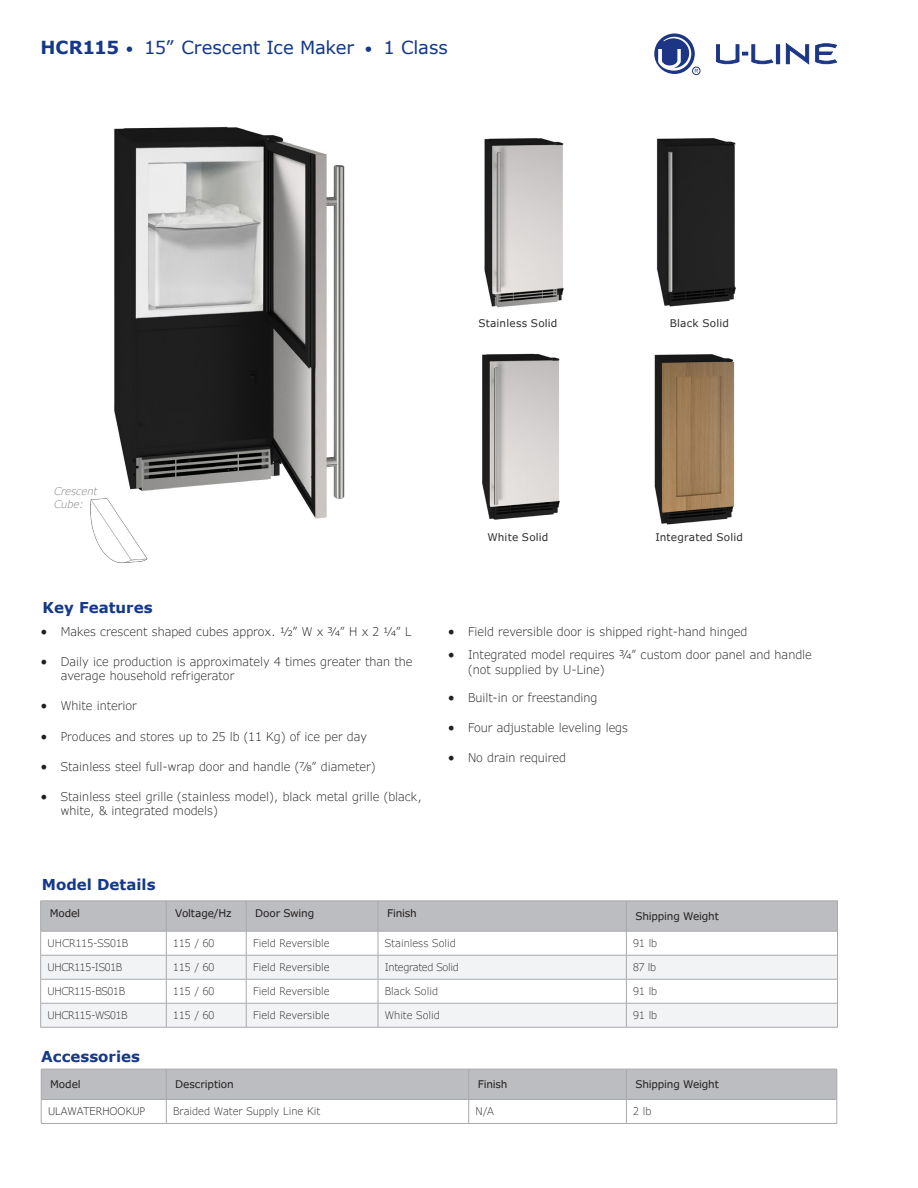
<style>
.page{position:relative;width:918px;height:1188px;background:#fff}
.page>*{position:absolute;margin:0;border:0;box-sizing:border-box;transform-origin:0 0}
.t1{font:18px "Verdana Pro";letter-spacing:-.005em;color:#153889}
.t2{font:700 15px "Verdana";color:#153889}
.t3{font:300 12px/14.4px "Verdana Pro";color:#231f20}
.t4{font:300 10.5px "Verdana Pro";color:#312f30}
.t5{font:10.5px "Verdana Pro";letter-spacing:-.015em;color:#231f20}
.t6{font:300 10.5px "Verdana Pro";letter-spacing:-.03em;color:#312f30}
.t7{font:10.5px "Verdana Pro";letter-spacing:.015em;color:#312f30}
.t8{font:300 10.5px "Verdana Pro";color:#231f20}
.t9{font:italic 300 10.5px "Verdana Pro";color:#808285}
.s1{font-weight:700}
.s2{font-size:15px}
.s3{font-family:"Minion Pro";font-weight:400;font-size:18px}
</style>
<div class="page">
<hr style="left:167px;top:1123px;width:302px;height:1px;background:#a8a9ad">
<hr style="left:469px;top:1123px;width:157px;height:1px;background:#a8a9ad">
<hr style="left:626px;top:1123px;width:211px;height:1px;background:#a8a9ad">
<svg style="left:41px;top:1069px;width:797px;height:54px"></svg>
<hr style="left:41px;top:1123px;width:126px;height:1px;background:#a8a9ad">
<img style="left:654px;top:354px;width:81px;height:171px">
<img style="left:114px;top:126px;width:231px;height:393px">
<img style="left:484px;top:138px;width:80px;height:170px">
<img style="left:656px;top:138px;width:80px;height:169px">
<img style="left:482px;top:353px;width:78px;height:167px">
<div style="left:776px;top:45px;width:4px;height:19px;border:1px solid #1c3685"></div>
<svg style="left:786px;top:43px;width:23px;height:21px"></svg>
<svg style="left:816px;top:43px;width:21px;height:21px"></svg>
<svg style="left:716px;top:45px;width:57px;height:20px"></svg>
<svg style="left:654px;top:33px;width:44px;height:41px"></svg>
<div style="left:692px;top:67px;width:8px;height:8px;border:1px solid #1c3685;border-radius:50%"></div>
<img style="left:90px;top:490px;width:59px;height:73px">
<hr style="left:167px;top:1027px;width:79px;height:1px;background:#a8a9ad">
<hr style="left:246px;top:1027px;width:132px;height:1px;background:#a8a9ad">
<hr style="left:378px;top:1027px;width:248px;height:1px;background:#a8a9ad">
<hr style="left:626px;top:1027px;width:212px;height:1px;background:#a8a9ad">
<svg style="left:40px;top:901px;width:798px;height:126px"></svg>
<hr style="left:40px;top:1027px;width:127px;height:1px;background:#a8a9ad">
<p class="t1" style="left:40px;top:36px;width:409px"><span class="s1">HCR115</span> <span class="s2">•</span> 15” Crescent Ice Maker <span class="s2">•</span> 1 Class</p>
<p class="t9" style="left:54px;top:485px;width:45px">Crescent</p>
<p class="t9" style="left:54px;top:497px;width:31px">Cube:</p>
<p class="t2" style="left:43px;top:597px;width:111px">Key Features</p>
<p class="t7" style="left:478px;top:316px;width:81px">Stainless Solid</p>
<p class="t7" style="left:670px;top:316px;width:61px">Black Solid</p>
<p class="t7" style="left:487px;top:530px;width:63px">White Solid</p>
<p class="t7" style="left:655px;top:530px;width:89px">Integrated Solid</p>
<p class="t3" style="left:41px;top:625px;width:372px"><span class="s3">•</span> Makes crescent shaped cubes approx. 1/2” W x 3/4” H x 2 1/4” L</p>
<p class="t3" style="left:61px;top:655px;width:353px;text-indent:-20px"><span class="s3">•</span> Daily ice production is approximately 4 times greater than the average household refrigerator</p>
<p class="t3" style="left:41px;top:699px;width:98px"><span class="s3">•</span> White interior</p>
<p class="t3" style="left:41px;top:729px;width:328px"><span class="s3">•</span> Produces and stores up to 25 lb (11 Kg) of ice per day</p>
<p class="t3" style="left:41px;top:759px;width:337px"><span class="s3">•</span> Stainless steel full-wrap door and handle (7/8” diameter)</p>
<p class="t3" style="left:61px;top:789px;width:363px;text-indent:-20px"><span class="s3">•</span> Stainless steel grille (stainless model), black metal grille (black, white, &amp; integrated models)</p>
<p class="t2" style="left:42px;top:875px;width:115px">Model Details</p>
<p class="t3" style="left:448px;top:625px;width:301px"><span class="s3">•</span> Field reversible door is shipped right-hand hinged</p>
<p class="t3" style="left:468px;top:648px;width:345px;text-indent:-20px"><span class="s3">•</span> Integrated model requires 3⁄4” custom door panel and handle (not supplied by U-Line)</p>
<p class="t3" style="left:448px;top:690px;width:151px"><span class="s3">•</span> Built-in or freestanding</p>
<p class="t3" style="left:448px;top:720px;width:182px"><span class="s3">•</span> Four adjustable leveling legs</p>
<p class="t3" style="left:448px;top:750px;width:120px"><span class="s3">•</span> No drain required</p>
<p class="t5" style="left:50px;top:906px;width:32px">Model</p>
<p class="t5" style="left:175px;top:906px;width:58px">Voltage/Hz</p>
<p class="t5" style="left:255px;top:906px;width:61px">Door Swing</p>
<p class="t5" style="left:387px;top:906px;width:31px">Finish</p>
<p class="t5" style="left:635px;top:910px;width:85px">Shipping Weight</p>
<p class="t4" style="left:48px;top:937px;width:82px">UHCR115-SS01B</p>
<p class="t4" style="left:173px;top:937px;width:43px">115 / 60</p>
<p class="t4" style="left:253px;top:937px;width:78px">Field Reversible</p>
<p class="t4" style="left:385px;top:937px;width:73px">Stainless Solid</p>
<p class="t4" style="left:633px;top:937px;width:26px">91 lb</p>
<p class="t6" style="left:48px;top:961px;width:76px">UHCR115-IS01B</p>
<p class="t4" style="left:173px;top:961px;width:43px">115 / 60</p>
<p class="t4" style="left:253px;top:961px;width:78px">Field Reversible</p>
<p class="t6" style="left:385px;top:961px;width:75px">Integrated Solid</p>
<p class="t4" style="left:633px;top:961px;width:24px">87 lb</p>
<p class="t6" style="left:48px;top:985px;width:79px">UHCR115-BS01B</p>
<p class="t4" style="left:173px;top:985px;width:43px">115 / 60</p>
<p class="t4" style="left:253px;top:985px;width:78px">Field Reversible</p>
<p class="t4" style="left:385px;top:985px;width:55px">Black Solid</p>
<p class="t4" style="left:633px;top:985px;width:26px">91 lb</p>
<p class="t6" style="left:48px;top:1009px;width:82px">UHCR115-WS01B</p>
<p class="t4" style="left:173px;top:1009px;width:43px">115 / 60</p>
<p class="t4" style="left:253px;top:1009px;width:78px">Field Reversible</p>
<p class="t4" style="left:385px;top:1009px;width:57px">White Solid</p>
<p class="t4" style="left:633px;top:1009px;width:26px">91 lb</p>
<p class="t2" style="left:41px;top:1047px;width:100px">Accessories</p>
<p class="t5" style="left:50px;top:1078px;width:32px">Model</p>
<p class="t5" style="left:175px;top:1078px;width:60px">Description</p>
<p class="t5" style="left:478px;top:1078px;width:31px">Finish</p>
<p class="t5" style="left:635px;top:1078px;width:85px">Shipping Weight</p>
<p class="t8" style="left:48px;top:1105px;width:99px">ULAWATERHOOKUP</p>
<p class="t4" style="left:173px;top:1105px;width:149px">Braided Water Supply Line Kit</p>
<p class="t4" style="left:476px;top:1105px;width:20px">N/A</p>
<p class="t4" style="left:633px;top:1105px;width:20px">2 lb</p>
</div>
